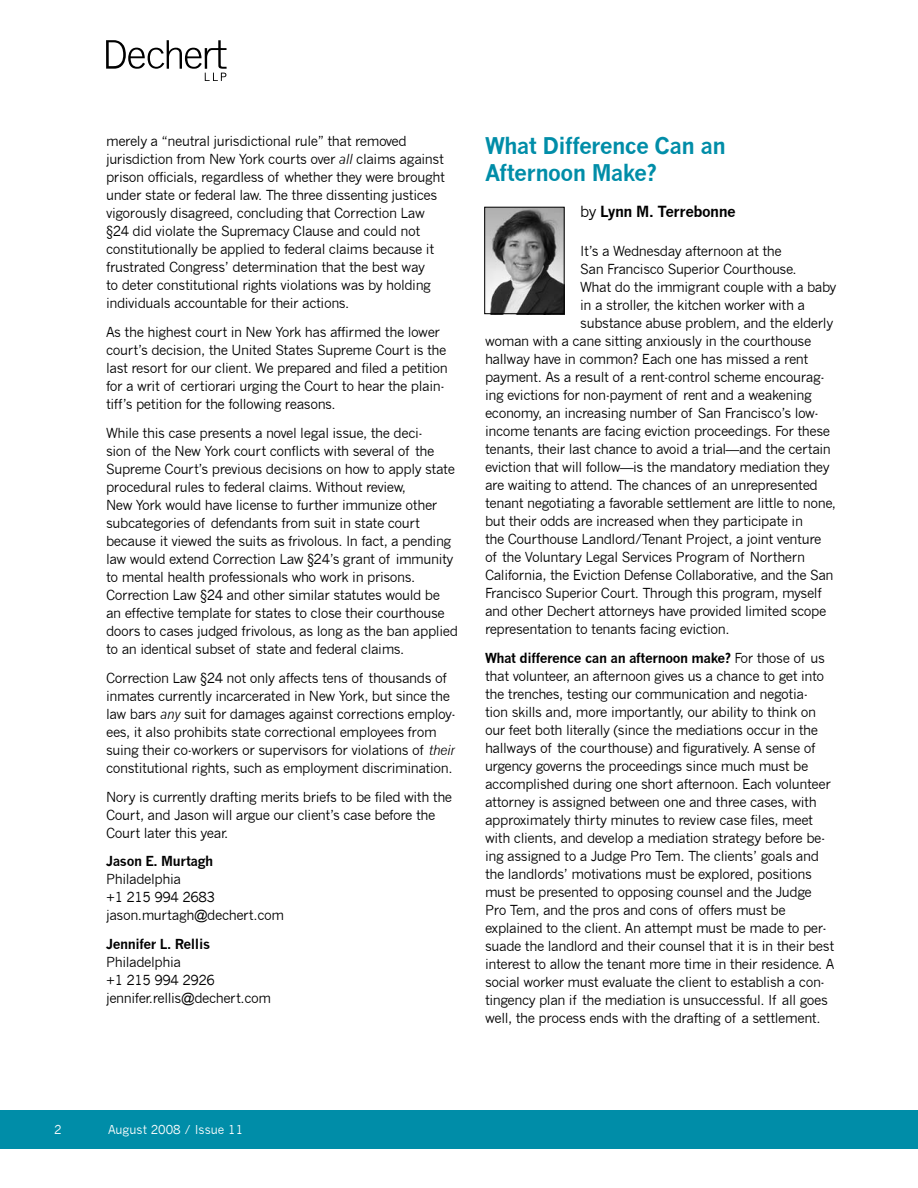
<style>
.page{position:relative;width:918px;height:1188px;background:#fff}
.page>*{position:absolute;margin:0;border:0;box-sizing:border-box;transform-origin:0 0}
.t1{font:51px "D Three LLP";color:#000}
.t2{font:700 22.5px/27px "News Gothic";letter-spacing:-.03em;color:#008da8}
.t3{font:700 15px "News Gothic";letter-spacing:-.03em;color:#000}
.t4{font:13.5px/18px "News Gothic";letter-spacing:-.03em;color:#000}
.t5{font:700 13.5px "News Gothic";letter-spacing:-.03em;color:#000}
.t6{font:12px "News Gothic";color:#fff}
.s1{font-style:italic}
.s2{font-weight:400}
.s3{font-weight:700}
</style>
<div class="page">
<div style="left:0;top:1110px;width:918px;height:39px;background:#008da8"></div>
<img style="left:486px;top:207px;width:79px;height:107px">
<div style="left:484px;top:207px;width:80px;height:107px;border:1px solid #000"></div>
<h1 class="t1" style="left:106px;top:34px;width:128px">D</h1>
<p class="t4" style="left:106px;top:133px;width:341px">merely a “neutral jurisdictional rule” that removed jurisdiction from New York courts over <span class="s1">all</span> claims against prison officials, regardless of whether they were brought under state or federal law. The three dissenting justices vigorously disagreed, concluding that Correction Law §24 did violate the Supremacy Clause and could not constitutionally be applied to federal claims because it frustrated Congress’ determination that the best way<br>to deter constitutional rights violations was by holding individuals accountable for their actions.</p>
<p class="t4" style="left:106px;top:323px;width:343px">As the highest court in New York has affirmed the lower court’s decision, the United States Supreme Court is the last resort for our client. We prepared and filed a petition for a writ of certiorari urging the Court to hear the plain&shy;tiff’s petition for the following reasons.</p>
<p class="t4" style="left:106px;top:424px;width:353px">While this case presents a novel legal issue, the deci-<br>sion of the New York court conflicts with several of the Supreme Court’s previous decisions on how to apply state procedural rules to federal claims. Without review,<br>New York would have license to further immunize other subcategories of defendants from suit in state court because it viewed the suits as frivolous. In fact, a pending law would extend Correction Law §24’s grant of immunity to mental health professionals who work in prisons.<br>Correction Law §24 and other similar statutes would be an effective template for states to close their courthouse doors to cases judged frivolous, as long as the ban applied to an identical subset of state and federal claims.</p>
<p class="t4" style="left:106px;top:669px;width:351px">Correction Law §24 not only affects tens of thousands of inmates currently incarcerated in New York, but since the law bars <span class="s1">any</span> suit for damages against corrections employ&shy;ees, it also prohibits state correctional employees from suing their co-workers or supervisors for violations of <span class="s1">their </span>constitutional rights, such as employment discrimination.</p>
<p class="t4" style="left:106px;top:788px;width:348px">Nory is currently drafting merits briefs to be filed with the<br>Court, and Jason will argue our client’s case before the<br>Court later this year.</p>
<p class="t5" style="left:106px;top:853px;width:109px">Jason E. Murtagh</p>
<p class="t4" style="left:106px;top:870px;width:180px">Philadelphia<br>+1 215 994 2683 jason.murtagh@dechert.com</p>
<p class="t5" style="left:106px;top:936px;width:106px">Jennifer L. Rellis</p>
<p class="t4" style="left:106px;top:953px;width:167px">Philadelphia<br>+1 215 994 2926 jennifer.rellis@dechert.com</p>
<h2 class="t2" style="left:485px;top:131px;width:242px">What Difference Can an<br>Afternoon Make?</h2>
<p class="t3" style="left:580px;top:202px;width:157px"><span class="s2">by</span> Lynn M. Terrebonne</p>
<p class="t4" style="left:580px;top:243px;width:203px">It’s a Wednesday afternoon at the</p>
<p class="t4" style="left:580px;top:261px;width:218px">San Francisco Superior Courthouse.</p>
<p class="t4" style="left:580px;top:279px;width:258px">What do the immigrant couple with a baby</p>
<p class="t4" style="left:580px;top:297px;width:226px">in a stroller, the kitchen worker with a</p>
<p class="t4" style="left:580px;top:315px;width:255px">substance abuse problem, and the elderly</p>
<p class="t4" style="left:485px;top:333px;width:328px">woman with a cane sitting anxiously in the courthouse</p>
<p class="t4" style="left:485px;top:351px;width:325px">hallway have in common? Each one has missed a rent</p>
<p class="t4" style="left:485px;top:369px;width:341px">payment. As a result of a rent-control scheme encourag-</p>
<p class="t4" style="left:485px;top:387px;width:328px">ing evictions for non-payment of rent and a weakening</p>
<p class="t4" style="left:485px;top:405px;width:335px">economy, an increasing number of San Francisco’s low-</p>
<p class="t4" style="left:485px;top:423px;width:347px">income tenants are facing eviction proceedings. For these</p>
<p class="t4" style="left:485px;top:441px;width:347px">tenants, their last chance to avoid a trial—and the certain</p>
<p class="t4" style="left:485px;top:459px;width:346px">eviction that will follow—is the mandatory mediation they</p>
<p class="t4" style="left:485px;top:477px;width:334px">are waiting to attend. The chances of an unrepresented</p>
<p class="t4" style="left:485px;top:495px;width:353px">tenant negotiating a favorable settlement are little to none,</p>
<p class="t4" style="left:485px;top:513px;width:319px">but their odds are increased when they participate in</p>
<p class="t4" style="left:485px;top:531px;width:338px">the Courthouse Landlord/Tenant Project, a joint venture</p>
<p class="t4" style="left:485px;top:549px;width:322px">of the Voluntary Legal Services Program of Northern</p>
<p class="t4" style="left:485px;top:567px;width:350px">California, the Eviction Defense Collaborative, and the San</p>
<p class="t4" style="left:485px;top:585px;width:338px">Francisco Superior Court. Through this program, myself</p>
<p class="t4" style="left:485px;top:603px;width:343px">and other Dechert attorneys have provided limited scope</p>
<p class="t4" style="left:485px;top:621px;width:246px">representation to tenants facing eviction.</p>
<p class="t4" style="left:485px;top:649px;width:351px"><span class="s3">What difference can an afternoon make?</span> For those of us that volunteer, an afternoon gives us a chance to get into the trenches, testing our communication and negotia&shy;tion skills and, more importantly, our ability to think on our feet both literally (since the mediations occur in the hallways of the courthouse) and figuratively. A sense of urgency governs the proceedings since much must be accomplished during one short afternoon. Each volunteer attorney is assigned between one and three cases, with approximately thirty minutes to review case files, meet with clients, and develop a mediation strategy before be&shy;ing assigned to a Judge Pro Tem. The clients’ goals and the landlords’ motivations must be explored, positions must be presented to opposing counsel and the Judge Pro Tem, and the pros and cons of offers must be explained to the client. An attempt must be made to per&shy;suade the landlord and their counsel that it is in their best interest to allow the tenant more time in their residence. A social worker must evaluate the client to establish a con&shy;tingency plan if the mediation is unsuccessful. If all goes well, the process ends with the drafting of a settlement.</p>
<p class="t6" style="left:54px;top:1123px;width:9px">2</p>
<p class="t6" style="left:108px;top:1123px;width:137px">August 2008 / Issue 11</p>
</div>
